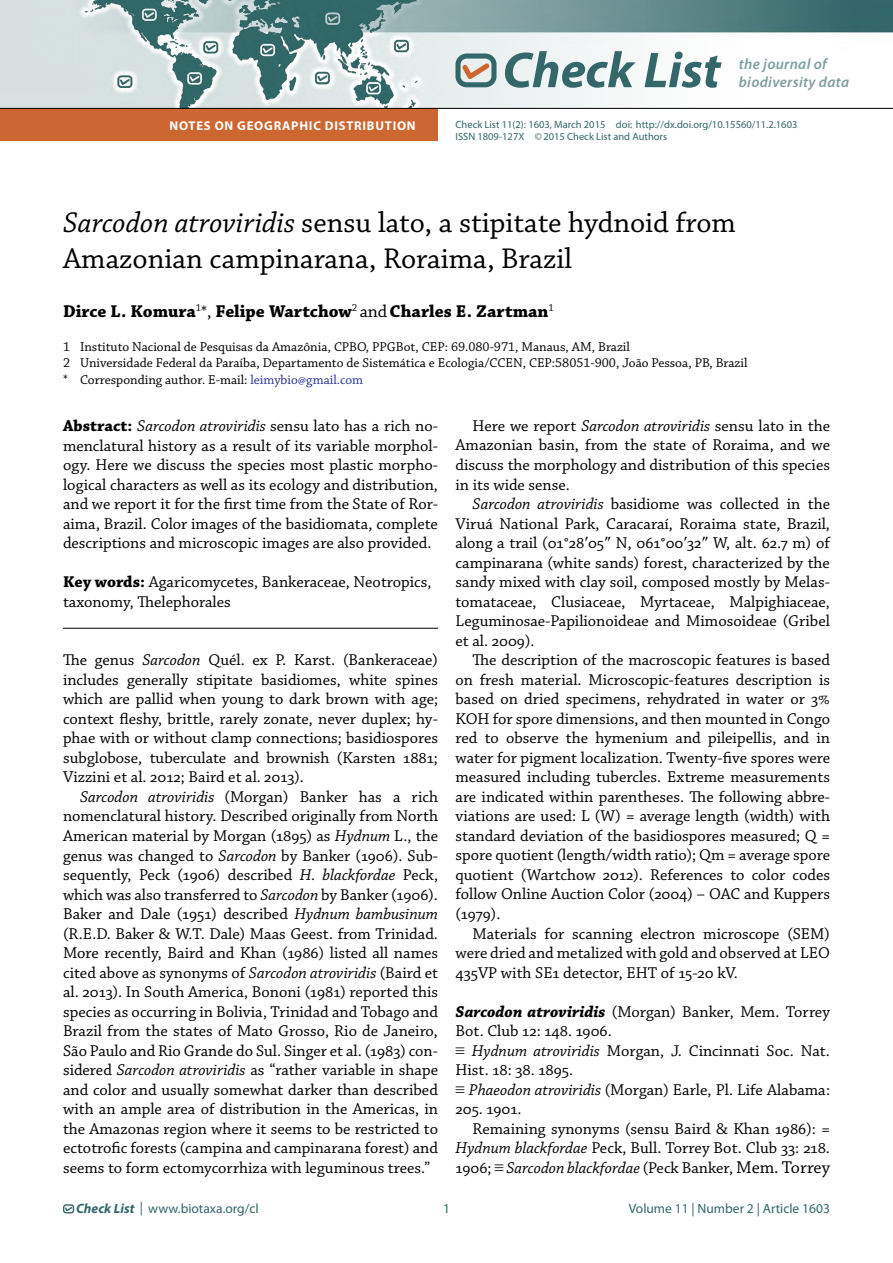
<style>
.page{position:relative;width:893px;height:1263px;background:#fff}
.page>*{position:absolute;margin:0;border:0;box-sizing:border-box;transform-origin:0 0}
.t1{font:italic 700 50.7px "Myriad Pro";color:#336769}
.Title{font:30px/36px "Chaparral Pro";color:#000}
.Authors{font:700 18px "Chaparral Pro";color:#000}
.Body{font:16.5px/19.5px "Chaparral Pro";color:#000;text-align:justify}
.Abstract{font:16.5px/19.5px "Chaparral Pro";color:#000;text-align:justify}
.Body_First_paragra{font:16.5px/19.5px "Chaparral Pro";color:#000;text-align:justify}
.Body_No_Indent{font:16.5px/19.5px "Chaparral Pro";color:#000}
.Keywords{font:16.5px/19.5px "Chaparral Pro";color:#000}
.Body_No_Indent__wi{font:16.5px/19.5px "Chaparral Pro";color:#000}
.t2{font:italic 600 15px/18px "Myriad Pro";letter-spacing:.02em;color:#7e9fa0}
.Affiliations{font:13.5px "Chaparral Pro";color:#000}
.t3{font:13.5px "Myriad Pro";color:#336769}
.t4{font:700 12.75px "Myriad Pro";letter-spacing:.06em;color:#fff}
.t5{font:10.5px "Myriad Pro";color:#336769}
.s1{font-style:italic}
.s2{font-weight:400;font-size:16.5px}
.s3{font-weight:400}
.s4{color:#293699}
.s5{font-weight:700}
.s6{font-family:"Times New Roman"}
.s7{font-weight:700;font-style:italic}
.s8{font-size:18px}
</style>
<div class="page">
<div style="left:63px;top:1204px;width:11px;height:9px;border:1px solid #336767;border-radius:2px"></div>
<svg style="left:64px;top:1206px;width:9px;height:6px"></svg>
<img style="left:0;top:0;width:893px;height:108px">
<svg style="left:455px;top:53px;width:41px;height:34px"></svg>
<hr style="left:63px;top:628px;width:375px;height:1px;background:#000">
<div style="left:0;top:109px;width:437px;height:32px;background:#ce6631"></div>
<hr style="left:0;top:108px;width:893px;height:1px;background:#000">
<p class="t4" style="left:170px;top:117px;width:248px">NOTES ON GEOGRAPHIC DISTRIBUTION</p>
<p class="t1" style="left:502px;top:37px;width:220px">Check List</p>
<p class="t2" style="left:739px;top:55px;width:112px">the journal of biodiversity data</p>
<p class="t5" style="left:455px;top:118px;width:343px">Check List 11(2): 1603, March 2015 doi: http://dx.doi.org/10.15560/11.2.1603</p>
<p class="t5" style="left:455px;top:130px;width:213px">ISSN 1809-127X ©2015 Check List and Authors</p>
<p class="Title" style="left:63px;top:206px;width:674px"><span class="s1">Sarcodon atroviridis</span> sensu lato, a stipitate hydnoid from<br>Amazonian campinarana, Roraima, Brazil</p>
<p class="Authors" style="left:63px;top:301px;width:493px">Dirce L. Komura<sup>1</sup><span class="s2">*</span><span class="s3">,</span> Felipe Wartchow<sup>2</sup> <span class="s3">and</span>Charles E. Zartman<sup>1</sup></p>
<p class="Affiliations" style="left:63px;top:339px;width:568px">1 Instituto Nacional de Pesquisas da Amazônia, CPBO, PPGBot, CEP: 69.080-971, Manaus, AM, Brazil</p>
<p class="Affiliations" style="left:63px;top:356px;width:686px">2 Universidade Federal da Paraíba, Departamento de Sistemática e Ecologia/CCEN, CEP:58051-900, João Pessoa, PB, Brazil</p>
<p class="Affiliations" style="left:63px;top:372px;width:302px">* Corresponding author. E-mail: <span class="s4">leimybio@gmail.com</span></p>
<p class="Abstract" style="left:63px;top:417px;width:376px"><span class="s5">Abstract:</span> <span class="s1">Sarcodon atroviridis</span> sensu lato has a rich no&shy;menclatural history as a result of its variable morphol&shy;ogy. Here we discuss the species most plastic morpho&shy;logical characters as well as its ecology and distribution, and we report it for the first time from the State of Ror&shy;aima, Brazil. Color images of the basidiomata, complete descriptions and microscopic images are also provided.</p>
<p class="Keywords" style="left:63px;top:573px;width:370px"><span class="s5">Key words:</span> Agaricomycetes, Bankeraceae, Neotropics, taxonomy, Thelephorales</p>
<p class="Body_First_paragra" style="left:63px;top:651px;width:377px">The genus <span class="s1">Sarcodon</span> Quél. ex P. Karst. (Bankeraceae) includes generally stipitate basidiomes, white spines which are pallid when young to dark brown with age; context fleshy, brittle, rarely zonate, never duplex; hy&shy;phae with or without clamp connections; basidiospores subglobose, tuberculate and brownish (Karsten 1881; Vizzini et al. 2012; Baird et al. 2013).</p>
<p class="Body" style="left:63px;top:788px;width:377px;text-indent:17px"><span class="s1">Sarcodon atroviridis</span> (Morgan) Banker has a rich nomenclatural history. Described originally from North American material by Morgan (1895) as <span class="s1">Hydnum</span> L., the genus was changed to <span class="s1">Sarcodon</span> by Banker (1906). Sub&shy;sequently, Peck (1906) described <span class="s1">H. blackfordae</span> Peck, which was also transferred to <span class="s1">Sarcodon</span> by Banker (1906).<br>Baker and Dale (1951) described <span class="s1">Hydnum bambusinum </span>(R.E.D. Baker &amp; W.T. Dale) Maas Geest. from Trinidad.<br>More recently, Baird and Khan (1986) listed all names cited above as synonyms of <span class="s1">Sarcodon atroviridis</span> (Baird et al. 2013). In South America, Bononi (1981) reported this species as occurring in Bolivia, Trinidad and Tobago and Brazil from the states of Mato Grosso, Rio de Janeiro, São Paulo and Rio Grande do Sul. Singer et al. (1983) con&shy;sidered <span class="s1">Sarcodon atroviridis</span> as “rather variable in shape and color and usually somewhat darker than described with an ample area of distribution in the Americas, in the Amazonas region where it seems to be restricted to ectotrofic forests (campina and campinarana forest) and seems to form ectomycorrhiza with leguminous trees.”</p>
<p class="Body" style="left:456px;top:417px;width:376px;text-indent:17px">Here we report <span class="s1">Sarcodon atroviridis</span> sensu lato in the Amazonian basin, from the state of Roraima, and we discuss the morphology and distribution of this species in its wide sense.</p>
<p class="Body" style="left:455px;top:495px;width:376px;text-indent:17px"><span class="s1">Sarcodon atroviridis</span> basidiome was collected in the Viruá National Park, Caracaraí, Roraima state, Brazil, along a trail (01°28<span class="s6">′</span>05<span class="s6">″</span> N, 061°00<span class="s6">′</span>32<span class="s6">″</span> W, alt. 62.7 m) of campinarana (white sands) forest, characterized by the sandy mixed with clay soil, composed mostly by Melas&shy;tomataceae, Clusiaceae, Myrtaceae, Malpighiaceae, Leguminosae-Papilionoideae and Mimosoideae (Gribel et al. 2009).</p>
<p class="Body" style="left:455px;top:651px;width:376px;text-indent:17px">The description of the macroscopic features is based on fresh material. Microscopic-features description is based on dried specimens, rehydrated in water or 3% KOH for spore dimensions, and then mounted in Congo red to observe the hymenium and pileipellis, and in water for pigment localization. Twenty-five spores were measured including tubercles. Extreme measurements are indicated within parentheses. The following abbre&shy;viations are used: L (W) = average length (width) with standard deviation of the basidiospores measured; Q = spore quotient (length/width ratio); Qm = average spore quotient (Wartchow 2012). References to color codes follow Online Auction Color (2004) – OAC and Kuppers (1979).</p>
<p class="Body" style="left:455px;top:924px;width:376px;text-indent:17px">Materials for scanning electron microscope (SEM) were dried and metalized with gold and observed at LEO 435VP with SE1 detector, EHT of 15-20 kV.</p>
<p class="Body_No_Indent__wi" style="left:455px;top:1002px;width:376px"><span class="s7">Sarcodon atroviridis</span> (Morgan) Banker, Mem. Torrey<br>Bot. Club 12: 148. 1906.</p>
<p class="Body_No_Indent" style="left:455px;top:1041px;width:376px"><span class="s6">≡</span> <span class="s1">Hydnum atroviridis</span> Morgan, J. Cincinnati Soc. Nat.<br>Hist. 18: 38. 1895.</p>
<p class="Body_No_Indent" style="left:455px;top:1080px;width:376px"><span class="s6">≡</span> <span class="s1">Phaeodon atroviridis</span> (Morgan) Earle, Pl. Life Alabama:<br>205. 1901.</p>
<p class="Body" style="left:455px;top:1119px;width:376px;text-indent:17px">Remaining synonyms (sensu Baird &amp; Khan 1986): = <span class="s1">Hydnum blackfordae</span> Peck, Bull. Torrey Bot. Club 33: 218.<br>1906; <span class="s6">≡</span> <span class="s1">Sarcodon blackfordae</span> (Peck Banker, <span class="s8">Mem. Torrey</span></p>
<p class="t3" style="left:76px;top:1200px;width:184px"><span class="s7">Check List</span> | www.biotaxa.org/cl</p>
<p class="t3" style="left:443px;top:1200px;width:8px">1</p>
<p class="t3" style="left:629px;top:1200px;width:203px">Volume 11 | Number 2 | Article 1603</p>
</div>
